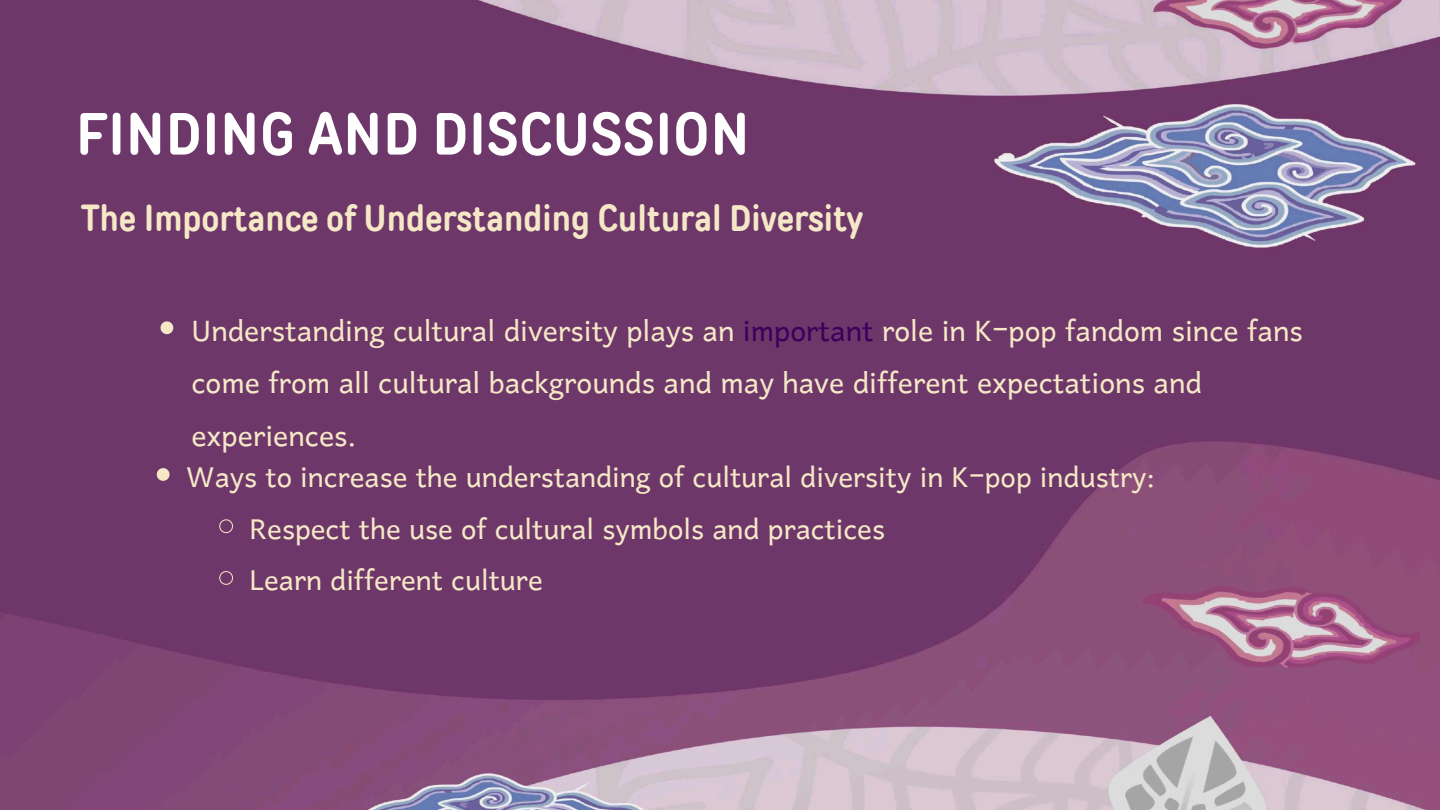
<style>
.page{position:relative;width:1440px;height:810px;background:#fff}
.page>*{position:absolute;margin:0;border:0;box-sizing:border-box;transform-origin:0 0}
.t1{font:700 59.4px "TT Rounds Condensed";letter-spacing:.01em;color:#fff}
.t2{font:38px/52.5px "Harmattan";color:#f5e8c7}
.t3{font:37px/51.8px "Harmattan";color:#f5e8c7}
.t4{font:700 36.8px "TT Rounds Condensed";color:#f5e8c7}
.s1{color:#3c005c}
</style>
<div class="page">
<img style="left:0;top:0;width:1440px;height:810px">
<svg style="left:157px;top:468px;width:13px;height:13px"></svg>
<svg style="left:219px;top:519px;width:14px;height:14px"></svg>
<svg style="left:219px;top:571px;width:14px;height:14px"></svg>
<svg style="left:161px;top:321px;width:12px;height:13px"></svg>
<h1 class="t1" style="left:76px;top:98px;width:675px">FINDING AND DISCUSSION</h1>
<p class="t4" style="left:81px;top:196px;width:784px">The Importance of Understanding Cultural Diversity</p>
<p class="t2" style="left:191px;top:302px;width:1113px">Understanding cultural diversity plays an <span class="s1">important</span> role in K-pop fandom since fans come from all cultural backgrounds and may have different expectations and experiences.</p>
<p class="t3" style="left:250px;top:448px;width:907px;text-indent:-63px">Ways to increase the understanding of cultural diversity in K-pop industry:<br>Respect the use of cultural symbols and practices<br>Learn different culture</p>
</div>
